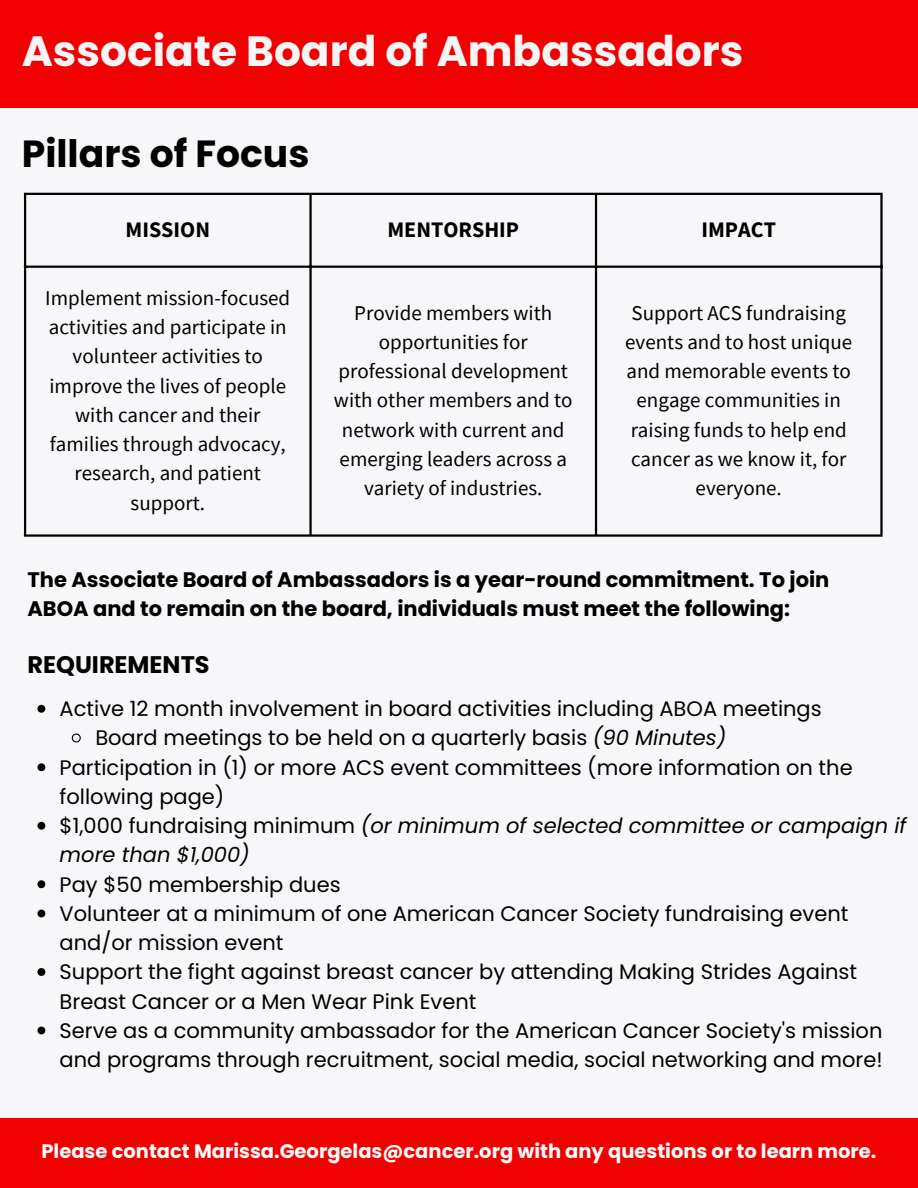
<style>
.page{position:relative;width:918px;height:1188px;background:#f7f6f9}
.page>*{position:absolute;margin:0;border:0;box-sizing:border-box;transform-origin:0 0}
.t1{font:700 42.3px "Poppins";color:#f6f6f6}
.t2{font:700 37.8px "Poppins";color:#000}
.t3{font:700 24px "Poppins";color:#000}
.t4{font:700 22.05px "Source Sans Pro";color:#000}
.t5{font:21px/29.2px "Poppins";color:#000}
.t6{font:21px/29.2px "Source Sans Pro";color:#000;text-align:center}
.t7{font:700 21px/29.2px "Poppins";color:#000}
.t8{font:italic 21px/29.2px "Poppins";color:#000}
.t9{font:700 19.5px "Poppins";color:#fffcfc}
.s1{font-style:italic}
.s2{font-style:normal}
</style>
<div class="page">
<div style="left:0;top:0;width:918px;height:108px;background:#f00000"></div>
<div style="left:0;top:1119px;width:918px;height:69px;background:#f00000"></div>
<hr style="left:24px;top:195px;width:2px;height:339px;background:#000">
<hr style="left:309px;top:195px;width:3px;height:339px;background:#000">
<hr style="left:595px;top:195px;width:2px;height:339px;background:#000">
<hr style="left:880px;top:195px;width:3px;height:339px;background:#000">
<hr style="left:24px;top:193px;width:859px;height:2px;background:#000">
<hr style="left:24px;top:266px;width:859px;height:2px;background:#000">
<hr style="left:24px;top:534px;width:859px;height:3px;background:#000">
<svg style="left:37px;top:705px;width:8px;height:8px"></svg>
<svg style="left:71px;top:733px;width:10px;height:10px"></svg>
<svg style="left:37px;top:763px;width:8px;height:8px"></svg>
<svg style="left:37px;top:822px;width:8px;height:8px"></svg>
<svg style="left:37px;top:880px;width:8px;height:8px"></svg>
<svg style="left:37px;top:910px;width:8px;height:7px"></svg>
<svg style="left:37px;top:968px;width:8px;height:8px"></svg>
<svg style="left:37px;top:1027px;width:8px;height:7px"></svg>
<p class="t1" style="left:22px;top:22px;width:723px">Associate Board of Ambassadors</p>
<h4 class="t2" style="left:22px;top:127px;width:289px">Pillars of Focus</h4>
<h1 class="t4" style="left:126px;top:215px;width:86px">MISSION</h1>
<h2 class="t4" style="left:387px;top:215px;width:133px">MENTORSHIP</h2>
<p class="t4" style="left:701px;top:215px;width:76px">IMPACT</p>
<p class="t6" style="left:45px;top:283px;width:246px">Implement mission-focused activities and participate in volunteer activities to improve the lives of people with cancer and their families through advocacy, research, and patient support.</p>
<p class="t6" style="left:334px;top:297px;width:240px">Provide members with opportunities for professional development with other members and to network with current and emerging leaders across a variety of industries.</p>
<p class="t6" style="left:625px;top:297px;width:229px">Support ACS fundraising events and to host unique and memorable events to engage communities in raising funds to help end cancer as we know it, for everyone.</p>
<p class="t7" style="left:27px;top:565px;width:803px">The Associate Board of Ambassadors is a year-round commitment. To join<br>ABOA and to remain on the board, individuals must meet the following:</p>
<p class="t3" style="left:27px;top:648px;width:184px">REQUIREMENTS</p>
<h4 class="t5" style="left:60px;top:694px;width:764px">Active 12 month involvement in board activities including ABOA meetings</h4>
<h3 class="t5" style="left:95px;top:723px;width:633px">Board meetings to be held on a quarterly basis <span class="s1">(90 Minutes)</span></h3>
<p class="t5" style="left:60px;top:753px;width:795px">Participation in (1) or more ACS event committees (more information on the following page)</p>
<p class="t8" style="left:60px;top:811px;width:848px"><span class="s2">$1,000 fundraising minimum</span> (or minimum of selected committee or campaign if more than $1,000)</p>
<p class="t5" style="left:60px;top:870px;width:282px">Pay $50 membership dues</p>
<p class="t5" style="left:60px;top:899px;width:790px">Volunteer at a minimum of one American Cancer Society fundraising event and/or mission event</p>
<p class="t5" style="left:60px;top:957px;width:799px">Support the fight against breast cancer by attending Making Strides Against<br>Breast Cancer or a Men Wear Pink Event</p>
<p class="t5" style="left:60px;top:1016px;width:825px">Serve as a community ambassador for the American Cancer Society's mission and programs through recruitment, social media, social networking and more!</p>
<p class="t9" style="left:41px;top:1137px;width:836px">Please contact Marissa.Georgelas@cancer.org with any questions or to learn more.</p>
</div>
